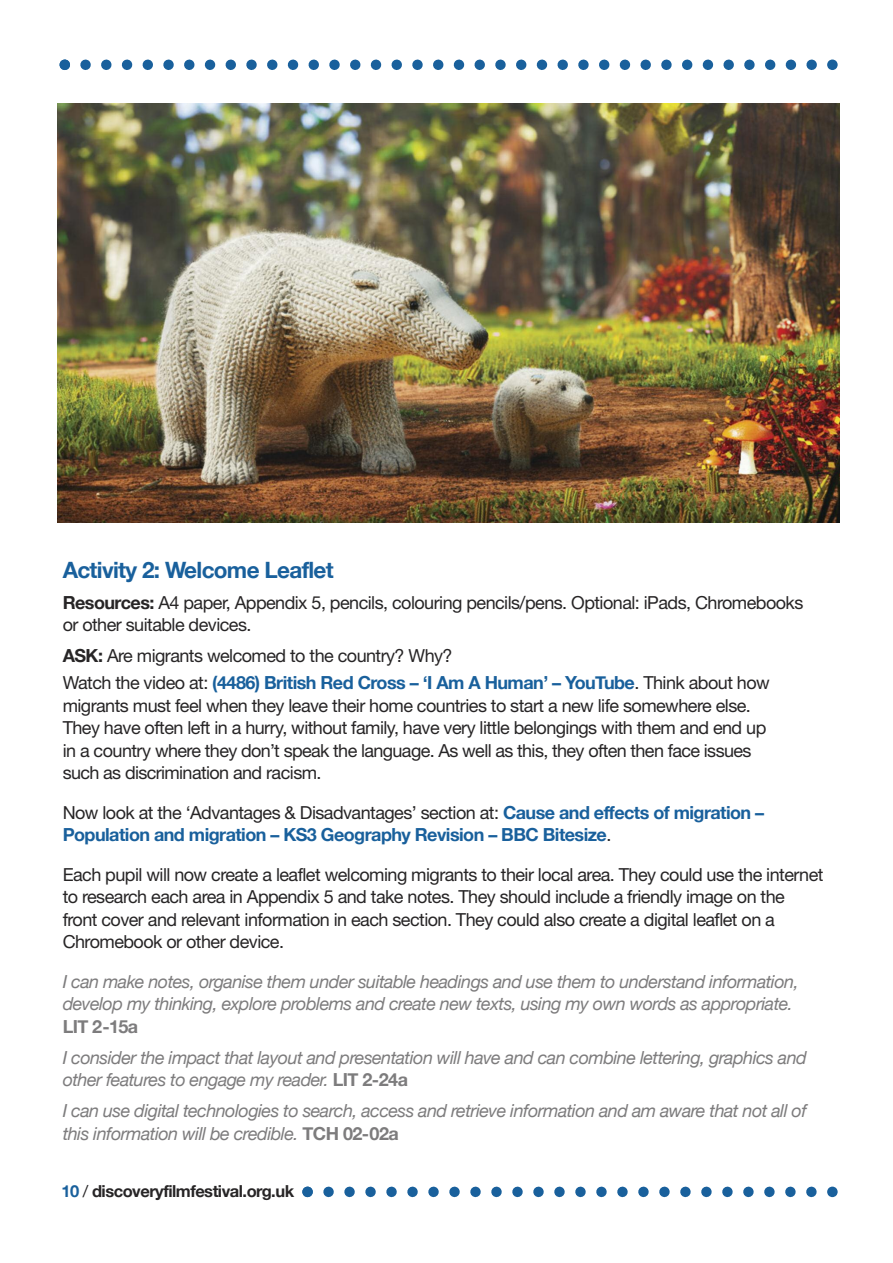
<style>
.page{position:relative;width:893px;height:1263px;background:#fff}
.page>*{position:absolute;margin:0;border:0;box-sizing:border-box;transform-origin:0 0}
.t1{font:700 22.5px "Helvetica Neue";letter-spacing:-.03em;color:#19609c}
.t2{font:18px/22.5px "Helvetica Neue";letter-spacing:-.03em;color:#272526}
.t3{font:italic 18px/22.5px "Helvetica Neue";letter-spacing:-.03em;color:#7d7c7d}
.t4{font:700 18px/22.5px "Helvetica Neue";letter-spacing:-.03em;color:#19609c}
.t5{font:700 18px "Helvetica Neue";letter-spacing:-.035em;color:#7d7c7d}
.t6{font:700 16.5px "Helvetica Neue";letter-spacing:-.03em;color:#272526}
.s1{font-weight:700}
.s2{font-weight:700;color:#19609c}
.s3{font-weight:400;color:#272526}
.s4{font-weight:700;font-style:normal}
.s5{color:#19609c}
.s6{font-weight:400}
</style>
<div class="page">
<svg style="left:302px;top:1186px;width:536px;height:11px"></svg>
<svg style="left:60px;top:60px;width:778px;height:10px"></svg>
<img style="left:58px;top:104px;width:781px;height:419px">
<p class="t1" style="left:63px;top:556px;width:273px">Activity 2: Welcome Leaflet</p>
<p class="t2" style="left:63px;top:593px;width:742px"><span class="s1">Resources:</span> A4 paper, Appendix 5, pencils, colouring pencils/pens. Optional: iPads, Chromebooks or other suitable devices.</p>
<p class="t2" style="left:63px;top:644px;width:709px;line-height:26.7px"><span class="s1">ASK:</span> Are migrants welcomed to the country? Why?<br>Watch the video at: <span class="s2">(4486) British Red Cross – ‘I Am A Human’ – YouTube</span>. Think about how</p>
<p class="t2" style="left:63px;top:696px;width:705px">migrants must feel when they leave their home countries to start a new life somewhere else.<br>They have often left in a hurry, without family, have very little belongings with them and end up in a country where they don’t speak the language. As well as this, they often then face issues such as discrimination and racism.</p>
<p class="t4" style="left:63px;top:800px;width:703px"><span class="s3">Now look at the ‘Advantages &amp; Disadvantages’ section at:</span> Cause and effects of migration –<br>Population and migration – KS3 Geography Revision – BBC Bitesize<span class="s3">.</span></p>
<p class="t2" style="left:63px;top:865px;width:762px">Each pupil will now create a leaflet welcoming migrants to their local area. They could use the internet to research each area in Appendix 5 and take notes. They should include a friendly image on the front cover and relevant information in each section. They could also create a digital leaflet on a Chromebook or other device.</p>
<p class="t3" style="left:63px;top:970px;width:737px">I can make notes, organise them under suitable headings and use them to understand information, develop my thinking, explore problems and create new texts, using my own words as appropriate.</p>
<p class="t5" style="left:63px;top:1015px;width:77px">LIT 2-15a</p>
<p class="t3" style="left:63px;top:1046px;width:746px">I consider the impact that layout and presentation will have and can combine lettering, graphics and other features to engage my reader. <span class="s4">LIT 2-24a</span></p>
<p class="t3" style="left:63px;top:1099px;width:745px">I can use digital technologies to search, access and retrieve information and am aware that not all of this information will be credible. <span class="s4">TCH 02-02a</span></p>
<p class="t6" style="left:61px;top:1181px;width:234px"><span class="s5">10</span> <span class="s6">/</span> discoveryfilmfestival.org.uk</p>
</div>
